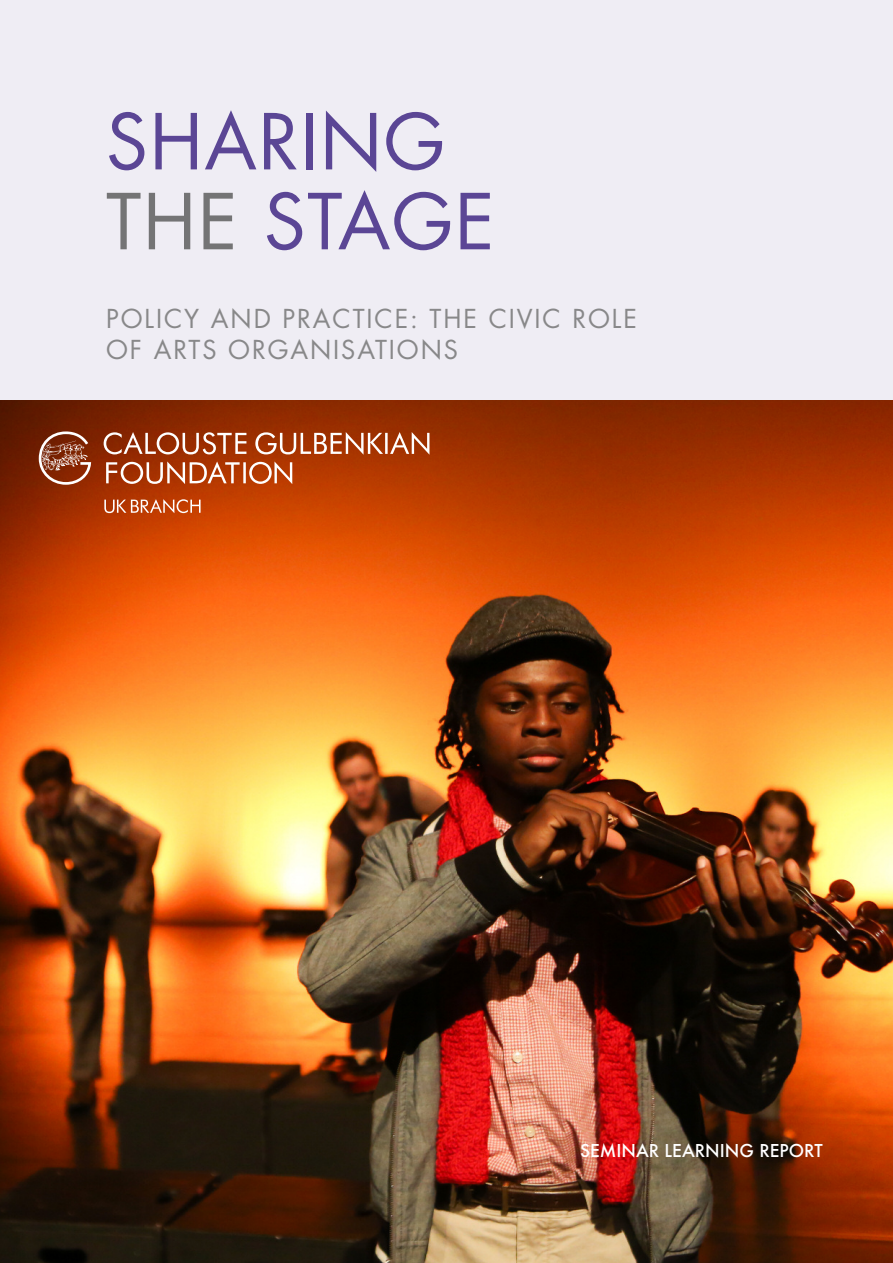
<style>
.page{position:relative;width:893px;height:1263px;background:#efedf4}
.page>*{position:absolute;margin:0;border:0;box-sizing:border-box;transform-origin:0 0}
.t1{font:75px/79.9px "Futura";letter-spacing:.02em;color:#5b4695}
.t2{font:25.35px/30.8px "Futura";letter-spacing:.075em;color:#888889}
.t3{font:500 17.25px "Futura";color:#fff}
.s1{color:#747475}
</style>
<div class="page">
<img style="left:0;top:401px;width:893px;height:862px">
<svg style="left:106px;top:461px;width:186px;height:23px"></svg>
<svg style="left:104px;top:432px;width:325px;height:23px"></svg>
<svg style="left:104px;top:499px;width:97px;height:14px"></svg>
<svg style="left:39px;top:431px;width:52px;height:54px"></svg>
<h1 class="t1" style="left:106px;top:108px;width:390px">SHARING<br><span class="s1">THE</span> STAGE</h1>
<p class="t2" style="left:106px;top:305px;width:532px">POLICY AND PRACTICE: THE CIVIC ROLE<br>OF ARTS ORGANISATIONS</p>
<p class="t3" style="left:580px;top:1140px;width:244px">SEMINAR LEARNING REPORT</p>
</div>
